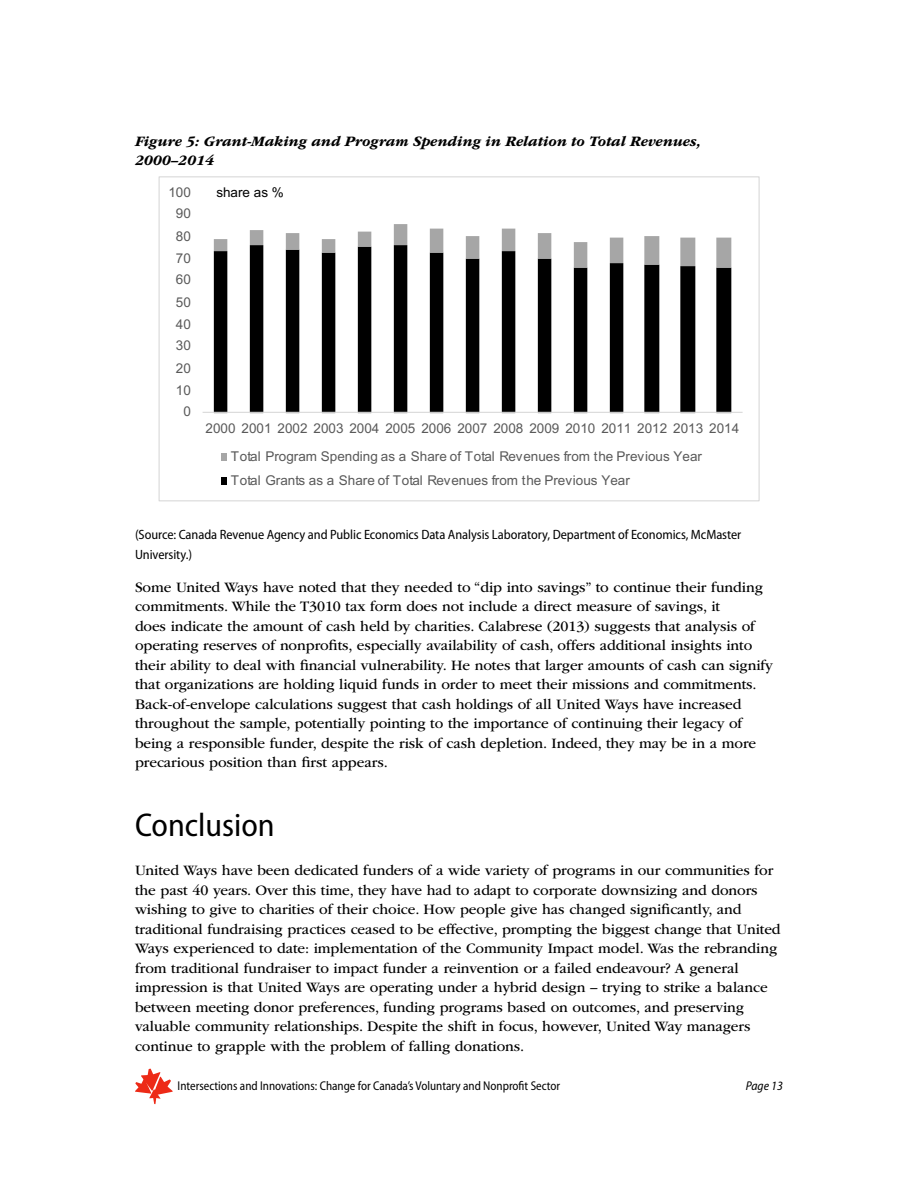
<style>
.page{position:relative;width:918px;height:1188px;background:#fff}
.page>*{position:absolute;margin:0;border:0;box-sizing:border-box;transform-origin:0 0}
.t1{font:semi-condensed 33px "Myriad Pro";color:#000}
.t2{font:15px/19.5px "ITC Garamond Std";letter-spacing:-.005em;color:#000}
.t3{font:italic 700 15px/19.5px "ITC Garamond Std";letter-spacing:-.005em;color:#000}
.t4{font:13.5px/28.5px "Arial";color:#595959}
.t5{font:semi-condensed 13.5px/19.5px "Myriad Pro";letter-spacing:-.005em;color:#000}
.t6{font:13.5px "Arial";color:#000}
.t7{font:semi-condensed 12.75px "Myriad Pro";color:#000;scale:.95 1}
.t8{font:italic semi-condensed 12.75px "Myriad Pro";color:#000}
</style>
<div class="page">
<svg style="left:135px;top:1069px;width:38px;height:35px"></svg>
<svg style="left:214px;top:268px;width:517px;height:144px"></svg>
<svg style="left:214px;top:224px;width:517px;height:44px"></svg>
<hr style="left:203px;top:412px;width:540px;height:1px;background:#d9d9d9">
<div style="left:221px;top:454px;width:6px;height:7px;background:#a6a6a6"></div>
<div style="left:221px;top:478px;width:6px;height:7px;background:#000"></div>
<p class="t3" style="left:135px;top:131px;width:568px">Figure 5: Grant-Making and Program Spending in Relation to Total Revenues,<br>2000–2014</p>
<p class="t4" style="left:168px;top:178px;width:24px">100</p>
<p class="t4" style="left:176px;top:199px;width:17px">90</p>
<p class="t4" style="left:176px;top:221px;width:17px">80</p>
<p class="t4" style="left:176px;top:244px;width:17px">70</p>
<p class="t4" style="left:176px;top:265px;width:17px">60</p>
<p class="t4" style="left:176px;top:287px;width:17px">50</p>
<p class="t4" style="left:176px;top:310px;width:17px">40</p>
<p class="t4" style="left:176px;top:331px;width:17px">30</p>
<p class="t4" style="left:176px;top:354px;width:17px">20</p>
<p class="t4" style="left:176px;top:376px;width:17px">10</p>
<p class="t4" style="left:183px;top:397px;width:9px">0</p>
<p class="t6" style="left:216px;top:183px;width:69px">share as %</p>
<p class="t4" style="left:231px;top:413px;width:510px;text-indent:-25px">2000 2001 2002 2003 2004 2005 2006 2007 2008 2009 2010 2011 2012 2013 2014<br>Total Program Spending as a Share of Total Revenues from the Previous Year</p>
<p class="t4" style="left:231px;top:466px;width:401px">Total Grants as a Share of Total Revenues from the Previous Year</p>
<p class="t5" style="left:135px;top:525px;width:608px">(Source: Canada Revenue Agency and Public Economics Data Analysis Laboratory, Department of Economics, McMaster<br>University.)</p>
<p class="t2" style="left:135px;top:577px;width:640px">Some United Ways have noted that they needed to “dip into savings” to continue their funding commitments. While the T3010 tax form does not include a direct measure of savings, it<br>does indicate the amount of cash held by charities. Calabrese (2013) suggests that analysis of operating reserves of nonprofits, especially availability of cash, offers additional insights into their ability to deal with financial vulnerability. He notes that larger amounts of cash can signify that organizations are holding liquid funds in order to meet their missions and commitments.<br>Back-of-envelope calculations suggest that cash holdings of all United Ways have increased throughout the sample, potentially pointing to the importance of continuing their legacy of being a responsible funder, despite the risk of cash depletion. Indeed, they may be in a more precarious position than first appears.</p>
<h1 class="t1" style="left:135px;top:804px;width:141px">Conclusion</h1>
<p class="t2" style="left:135px;top:861px;width:647px">United Ways have been dedicated funders of a wide variety of programs in our communities for the past 40 years. Over this time, they have had to adapt to corporate downsizing and donors wishing to give to charities of their choice. How people give has changed significantly, and traditional fundraising practices ceased to be effective, prompting the biggest change that United Ways experienced to date: implementation of the Community Impact model. Was the rebranding from traditional fundraiser to impact funder a reinvention or a failed endeavour? A general impression is that United Ways are operating under a hybrid design – trying to strike a balance between meeting donor preferences, funding programs based on outcomes, and preserving valuable community relationships. Despite the shift in focus, however, United Way managers continue to grapple with the problem of falling donations.</p>
<p class="t7" style="left:178px;top:1077px;width:404px">Intersections and Innovations: Change for Canada’s Voluntary and Nonprofit Sector</p>
<p class="t8" style="left:746px;top:1078px;width:39px">Page 13</p>
</div>
